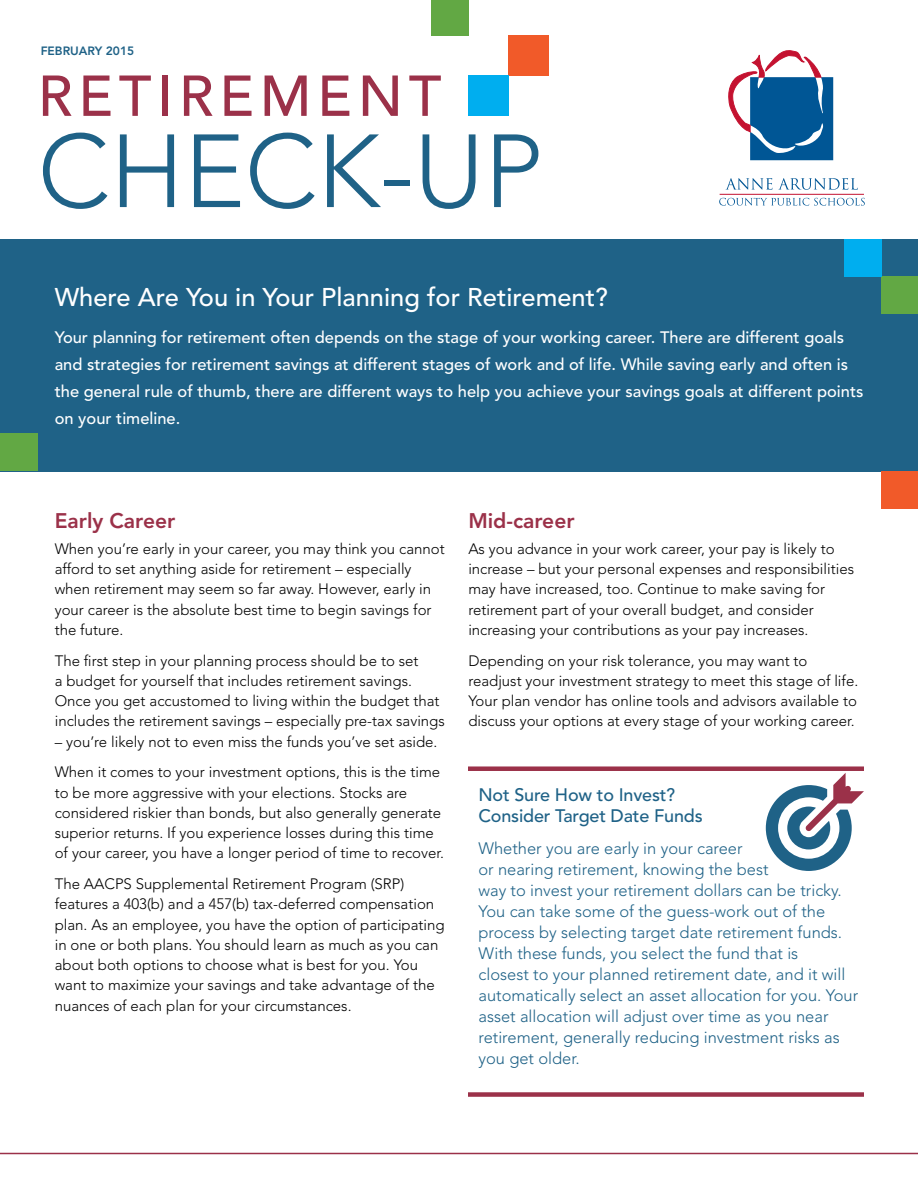
<style>
.page{position:relative;width:918px;height:1188px;background:#fff}
.page>*{position:absolute;margin:0;border:0;box-sizing:border-box;transform-origin:0 0}
.t1{font:300 102.6px "Avenir";color:#1f6287}
.t2{font:500 57px "Avenir";letter-spacing:.1em;color:#9b3149}
.t3{font:500 25.5px "Avenir";color:#fff}
.t4{font:800 21px "Avenir";color:#9b3149}
.t5{font:500 18px/21px "Avenir";letter-spacing:-.01em;color:#1f6287}
.t6{font:300 16.5px/21px "Avenir";color:#1f6287}
.t7{font:500 16.5px/27px "Avenir";color:#fff}
.t8{font:300 15px/20.2px "Avenir";color:#000}
.t9{font:800 12px "Avenir";color:#1f6287}
</style>
<div class="page">
<div style="left:0;top:239px;width:918px;height:233px;background:#1f6287"></div>
<svg style="left:725px;top:178px;width:133px;height:12px"></svg>
<hr style="left:720px;top:194px;width:144px;height:1px;background:#c41230">
<svg style="left:719px;top:198px;width:146px;height:8px"></svg>
<svg style="left:728px;top:51px;width:105px;height:109px"></svg>
<div style="left:0;top:434px;width:38px;height:37px;background:#62a844"></div>
<div style="left:881px;top:471px;width:37px;height:37px;background:#f15a29"></div>
<div style="left:508px;top:35px;width:40px;height:40px;background:#f15a29"></div>
<div style="left:468px;top:75px;width:40px;height:40px;background:#00aeef"></div>
<div style="left:431px;top:0;width:38px;height:35px;background:#62a844"></div>
<div style="left:881px;top:277px;width:37px;height:37px;background:#62a844"></div>
<div style="left:844px;top:239px;width:37px;height:38px;background:#00aeef"></div>
<hr style="left:0;top:1153px;width:918px;height:1px;background:#9b3149">
<div style="left:468px;top:766px;width:396px;height:5px;background:#9b3149"></div>
<div style="left:468px;top:1092px;width:396px;height:5px;background:#9b3149"></div>
<svg style="left:766px;top:773px;width:98px;height:98px"></svg>
<p class="t9" style="left:41px;top:44px;width:95px">February 2015</p>
<h2 class="t2" style="left:38px;top:63px;width:405px">RETIREMENT</h2>
<h1 class="t1" style="left:38px;top:111px;width:507px">CHECK-UP</h1>
<h3 class="t3" style="left:55px;top:282px;width:555px">Where Are You in Your Planning for Retirement?</h3>
<p class="t7" style="left:55px;top:324px;width:810px">Your planning for retirement often depends on the stage of your working career. There are different goals and strategies for retirement savings at different stages of work and of life. While saving early and often is the general rule of thumb, there are different ways to help you achieve your savings goals at different points on your timeline.</p>
<h3 class="t4" style="left:55px;top:508px;width:122px">Early Career</h3>
<p class="t8" style="left:55px;top:539px;width:392px">When you’re early in your career, you may think you cannot afford to set anything aside for retirement – especially when retirement may seem so far away. However, early in your career is the absolute best time to begin savings for the future.</p>
<p class="t8" style="left:55px;top:650px;width:392px">The first step in your planning process should be to set<br>a budget for yourself that includes retirement savings.<br>Once you get accustomed to living within the budget that includes the retirement savings – especially pre-tax savings</p>
<p class="t8" style="left:55px;top:726px;width:387px;line-height:30.8px">– you’re likely not to even miss the funds you’ve set aside.<br>When it comes to your investment options, this is the time</p>
<p class="t8" style="left:55px;top:782px;width:391px">to be more aggressive with your elections. Stocks are considered riskier than bonds, but also generally generate superior returns. If you experience losses during this time of your career, you have a longer period of time to recover.</p>
<p class="t8" style="left:55px;top:874px;width:391px">The AACPS Supplemental Retirement Program (SRP) features a 403(b) and a 457(b) tax-deferred compensation plan. As an employee, you have the option of participating in one or both plans. You should learn as much as you can about both options to choose what is best for you. You want to maximize your savings and take advantage of the nuances of each plan for your circumstances.</p>
<h3 class="t4" style="left:468px;top:508px;width:108px">Mid-career</h3>
<p class="t8" style="left:468px;top:539px;width:387px">As you advance in your work career, your pay is likely to increase – but your personal expenses and responsibilities may have increased, too. Continue to make saving for retirement part of your overall budget, and consider increasing your contributions as your pay increases.</p>
<p class="t8" style="left:468px;top:650px;width:391px">Depending on your risk tolerance, you may want to readjust your investment strategy to meet this stage of life.<br>Your plan vendor has online tools and advisors available to discuss your options at every stage of your working career.</p>
<p class="t5" style="left:478px;top:785px;width:226px">Not Sure How to Invest?<br>Consider Target Date Funds</p>
<p class="t6" style="left:478px;top:838px;width:381px">Whether you are early in your career<br>or nearing retirement, knowing the best<br>way to invest your retirement dollars can be tricky.<br>You can take some of the guess-work out of the process by selecting target date retirement funds.<br>With these funds, you select the fund that is<br>closest to your planned retirement date, and it will automatically select an asset allocation for you. Your asset allocation will adjust over time as you near retirement, generally reducing investment risks as you get older.</p>
</div>
